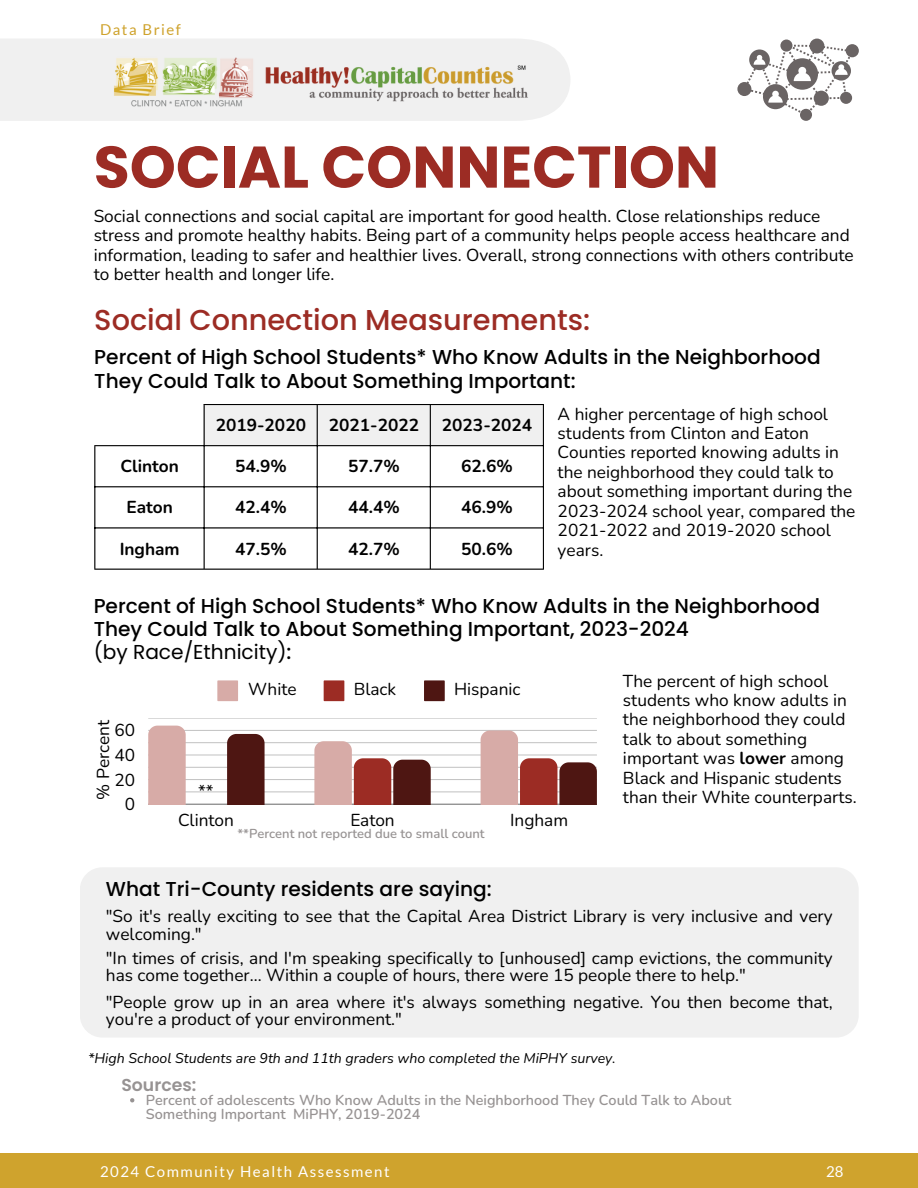
<style>
.page{position:relative;width:918px;height:1188px;background:#fff}
.page>*{position:absolute;margin:0;border:0;box-sizing:border-box;transform-origin:0 0}
.t1{font:700 58.65px "Poppins";color:#9c2c24}
.t2{font:500 28.8px "Poppins";color:#9c2c24}
.t3{font:500 20.1px/22.6px "Poppins";color:#000}
.t4{font:17.25px/19.5px "Nunito";color:#000}
.t5{font:700 17.25px "Nunito";color:#000}
.t6{font:600 17.25px "Poppins";color:#979393}
.t7{font:15px "Lato";letter-spacing:.1em;color:#fff}
.t8{font:15px "Lato";letter-spacing:.1em;color:#cfa32d}
.t9{font:600 14.4px/14.1px "Nunito";color:#979393}
.t10{font:italic 14.1px "Nunito";color:#000}
.t11{font:600 12.9px "Nunito";color:#979393}
.s1{font-weight:400}
.s2{font-weight:700}
</style>
<div class="page">
<div style="left:0;top:1153px;width:918px;height:35px;background:#cfa32d"></div>
<div style="left:80px;top:867px;width:779px;height:171px;background:#f0f0f0;border-radius:22px"></div>
<div style="left:0;top:39px;width:570px;height:82px;background:#f0f0f0"></div>
<img style="left:103px;top:39px;width:441px;height:82px">
<div style="left:205px;top:405px;width:338px;height:40px;background:#f0f0f0"></div>
<hr style="left:94px;top:446px;width:1px;height:123px;background:#000">
<hr style="left:204px;top:405px;width:1px;height:164px;background:#000">
<hr style="left:317px;top:405px;width:1px;height:164px;background:#000">
<hr style="left:430px;top:405px;width:1px;height:164px;background:#000">
<hr style="left:543px;top:405px;width:1px;height:164px;background:#000">
<hr style="left:204px;top:404px;width:340px;height:1px;background:#000">
<hr style="left:94px;top:445px;width:450px;height:1px;background:#000">
<hr style="left:94px;top:486px;width:450px;height:1px;background:#000">
<hr style="left:94px;top:527px;width:450px;height:2px;background:#000">
<hr style="left:94px;top:569px;width:450px;height:1px;background:#000">
<svg style="left:737px;top:39px;width:122px;height:82px"></svg>
<div style="left:840px;top:92px;width:12px;height:12px;background:#6a6464;border-radius:50%"></div>
<svg style="left:217px;top:680px;width:21px;height:21px"></svg>
<svg style="left:324px;top:680px;width:20px;height:21px"></svg>
<svg style="left:424px;top:680px;width:21px;height:21px"></svg>
<hr style="left:148px;top:804px;width:449px;height:1px;background:#000;opacity:.6">
<hr style="left:148px;top:791px;width:449px;height:1px;background:#d8d8d8">
<hr style="left:148px;top:779px;width:449px;height:1px;background:#c5c5c5">
<hr style="left:148px;top:767px;width:449px;height:1px;background:#cdcdcd">
<hr style="left:148px;top:755px;width:449px;height:1px;background:#e0e0e0">
<hr style="left:148px;top:742px;width:449px;height:1px;background:#ccc">
<hr style="left:148px;top:730px;width:449px;height:1px;background:#c6c6c6">
<hr style="left:148px;top:718px;width:449px;height:1px;background:#d9d9d9">
<div style="left:148px;top:726px;width:38px;height:78px;background:#d7aba7"></div>
<div style="left:227px;top:734px;width:38px;height:70px;background:#4e1612"></div>
<svg style="left:314px;top:741px;width:117px;height:63px"></svg>
<svg style="left:481px;top:731px;width:116px;height:73px"></svg>
<svg style="left:130px;top:1098px;width:4px;height:4px"></svg>
<p class="t8" style="left:100px;top:20px;width:82px">Data Brief</p>
<p class="t1" style="left:94px;top:126px;width:627px">SOCIAL CONNECTION</p>
<h4 class="t4" style="left:94px;top:207px;width:761px">Social connections and social capital are important for good health. Close relationships reduce stress and promote healthy habits. Being part of a community helps people access healthcare and information, leading to safer and healthier lives. Overall, strong connections with others contribute to better health and longer life.</h4>
<h6 class="t2" style="left:94px;top:300px;width:497px">Social Connection Measurements:</h6>
<h6 class="t3" style="left:94px;top:345px;width:728px;line-height:23.7px">Percent of High School Students* Who Know Adults in the Neighborhood<br>They Could Talk to About Something Important:</h6>
<p class="t4" style="left:558px;top:404px;width:299px">A higher percentage of high school students from Clinton and Eaton<br>Counties reported knowing adults in the neighborhood they could talk to about something important during the<br>2023-2024 school year, compared the<br>2021-2022 and 2019-2020 school years.</p>
<p class="t5" style="left:216px;top:414px;width:92px">2019-2020</p>
<h1 class="t5" style="left:329px;top:414px;width:92px">2021-2022</h1>
<h6 class="t5" style="left:442px;top:414px;width:92px">2023-2024</h6>
<h2 class="t5" style="left:120px;top:455px;width:60px">Clinton</h2>
<h3 class="t5" style="left:235px;top:455px;width:53px">54.9%</h3>
<p class="t5" style="left:348px;top:455px;width:53px">57.7%</p>
<p class="t5" style="left:461px;top:455px;width:53px">62.6%</p>
<p class="t5" style="left:126px;top:496px;width:48px">Eaton</p>
<p class="t5" style="left:235px;top:496px;width:53px">42.4%</p>
<p class="t5" style="left:348px;top:496px;width:53px">44.4%</p>
<p class="t5" style="left:461px;top:496px;width:53px">46.9%</p>
<p class="t5" style="left:120px;top:537px;width:62px">Ingham</p>
<p class="t5" style="left:235px;top:537px;width:53px">47.5%</p>
<p class="t5" style="left:348px;top:537px;width:53px">42.7%</p>
<p class="t5" style="left:461px;top:537px;width:53px">50.6%</p>
<p class="t3" style="left:94px;top:595px;width:728px">Percent of High School Students* Who Know Adults in the Neighborhood<br>They Could Talk to About Something Important, 2023-2024<br><span class="s1">(by Race/Ethnicity)</span>:</p>
<p class="t4" style="left:248px;top:680px;width:50px">White</p>
<p class="t4" style="left:354px;top:680px;width:44px">Black</p>
<p class="t4" style="left:454px;top:680px;width:68px">Hispanic</p>
<h3 class="t4" style="left:623px;top:671px;width:225px">The percent of high school students who know adults in the neighborhood they could talk to about something important was <span class="s2">lower</span> among<br>Black and Hispanic students</h3>
<h6 class="t4" style="left:94px;top:800px;width:82px;rotate:-90deg">% Percent</h6>
<p class="t4" style="left:115px;top:721px;width:22px">60</p>
<p class="t4" style="left:115px;top:746px;width:22px">40</p>
<p class="t4" style="left:115px;top:770px;width:22px">20</p>
<h6 class="t4" style="left:198px;top:781px;width:17px">**</h6>
<h3 class="t4" style="left:623px;top:788px;width:235px">than their White counterparts.</h3>
<p class="t4" style="left:125px;top:795px;width:12px">0</p>
<p class="t4" style="left:178px;top:810px;width:57px">Clinton</p>
<p class="t4" style="left:350px;top:810px;width:46px">Eaton</p>
<p class="t4" style="left:510px;top:810px;width:60px">Ingham</p>
<p class="t11" style="left:237px;top:825px;width:249px">**Percent not reported due to small count</p>
<p class="t3" style="left:106px;top:878px;width:387px">What Tri-County residents are saying:</p>
<p class="t4" style="left:106px;top:908px;width:728px;line-height:17.7px">"So it's really exciting to see that the Capital Area District Library is very inclusive and very welcoming."</p>
<p class="t4" style="left:106px;top:949px;width:728px;line-height:17.7px">"In times of crisis, and I'm speaking specifically to [unhoused] camp evictions, the community has come together... Within a couple of hours, there were 15 people there to help."</p>
<h6 class="t4" style="left:106px;top:993px;width:728px;line-height:17.7px">"People grow up in an area where it's always something negative. You then become that, you're a product of your environment."</h6>
<h6 class="t10" style="left:88px;top:1048px;width:529px">*High School Students are 9th and 11th graders who completed the MiPHY survey.</h6>
<p class="t6" style="left:121px;top:1072px;width:76px">Sources:</p>
<p class="t9" style="left:146px;top:1093px;width:587px">Percent of adolescents Who Know Adults in the Neighborhood They Could Talk to About<br>Something Important MiPHY, 2019-2024</p>
<p class="t7" style="left:100px;top:1162px;width:291px">2024 Community Health Assessment</p>
<p class="t7" style="left:826px;top:1162px;width:19px">28</p>
</div>
